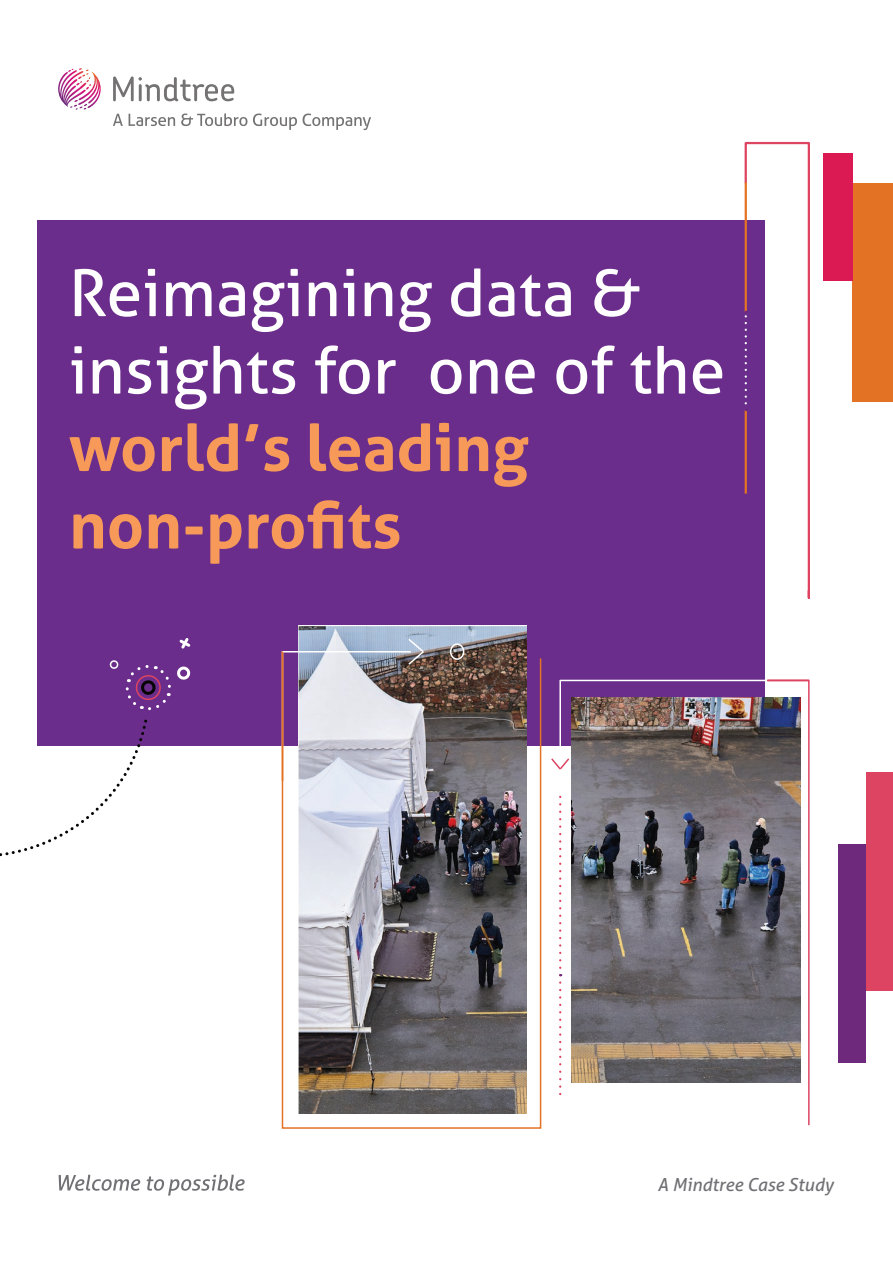
<style>
.page{position:relative;width:893px;height:1263px;background:#fff}
.page>*{position:absolute;margin:0;border:0;box-sizing:border-box;transform-origin:0 0}
.t1{font:64.5px/77.4px "Aller Typo";color:#fff}
.t2{font:700 64.5px/77.4px "Aller Typo";color:#f79958}
.t3{font:italic 18px "Aller Typo";color:#717074}
</style>
<div class="page">
<div style="left:37px;top:221px;width:728px;height:525px;background:#6a2d8b"></div>
<img style="left:299px;top:625px;width:228px;height:25px">
<svg style="left:59px;top:1175px;width:186px;height:20px"></svg>
<svg style="left:113px;top:77px;width:121px;height:24px"></svg>
<svg style="left:58px;top:68px;width:41px;height:39px"></svg>
<svg style="left:113px;top:114px;width:10px;height:12px"></svg>
<svg style="left:129px;top:114px;width:46px;height:12px"></svg>
<svg style="left:181px;top:113px;width:66px;height:13px"></svg>
<svg style="left:253px;top:114px;width:44px;height:16px"></svg>
<svg style="left:303px;top:114px;width:68px;height:16px"></svg>
<div style="left:866px;top:772px;width:27px;height:219px;background:#dd4461"></div>
<div style="left:852px;top:183px;width:41px;height:219px;background:#e47225"></div>
<div style="left:823px;top:153px;width:29px;height:128px;background:#db1a53"></div>
<div style="left:839px;top:844px;width:27px;height:219px;background:#6f297c"></div>
<svg style="left:0;top:660px;width:190px;height:197px"></svg>
<svg style="left:179px;top:638px;width:12px;height:11px"></svg>
<img style="left:281px;top:650px;width:261px;height:479px">
<div style="left:450px;top:643px;width:14px;height:17px;border:2px solid #fff;border-radius:50%"></div>
<svg style="left:407px;top:637px;width:18px;height:29px"></svg>
<img style="left:559px;top:679px;width:251px;height:417px">
<div style="left:767px;top:680px;width:43px;height:446px;border:2px solid #de4461"></div>
<svg style="left:551px;top:757px;width:20px;height:14px"></svg>
<svg style="left:743px;top:141px;width:67px;height:458px"></svg>
<p class="t1" style="left:69px;top:254px;width:658px">Reimagining data &amp; insights for one of the</p>
<p class="t2" style="left:69px;top:409px;width:461px">world’s leading non-profits</p>
<p class="t3" style="left:658px;top:1174px;width:177px">A Mindtree Case Study</p>
</div>
